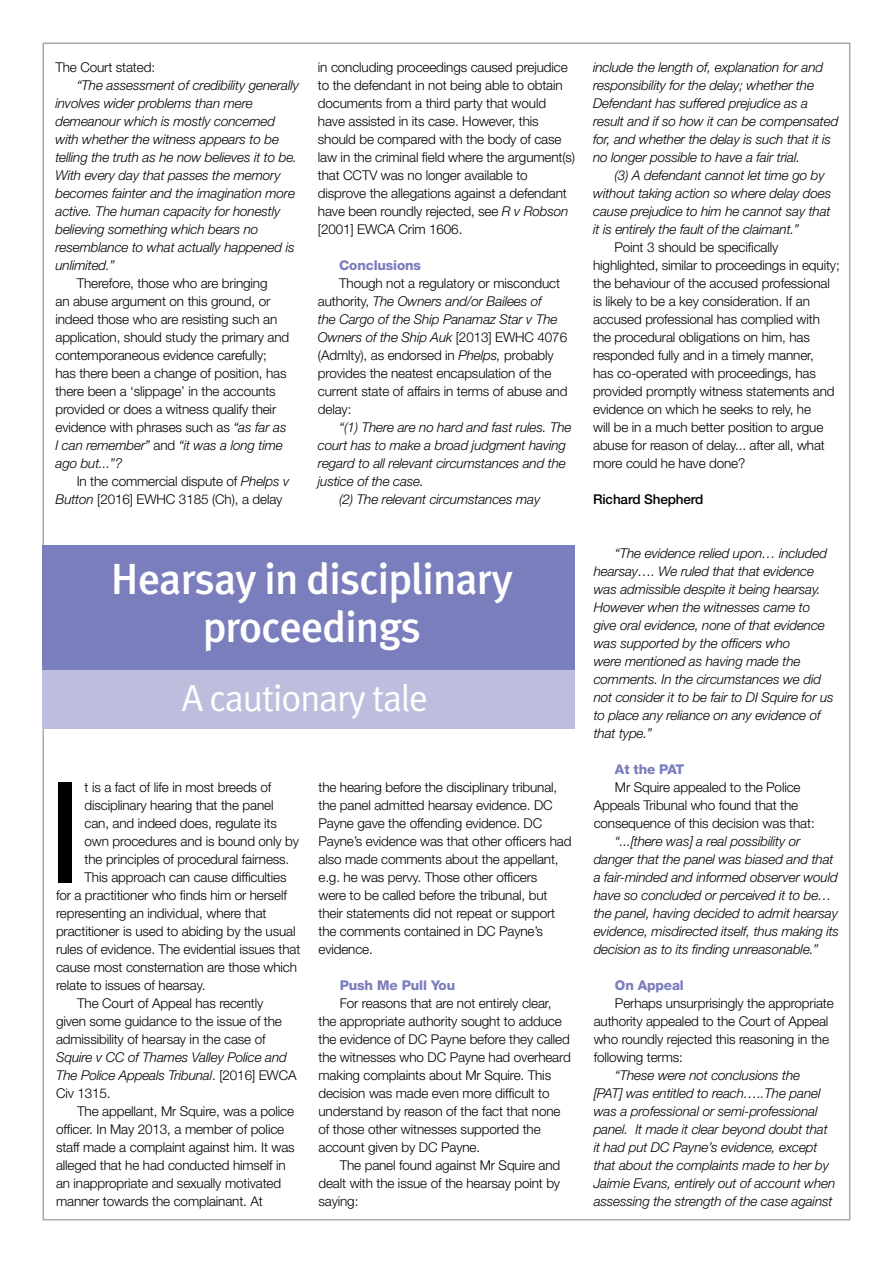
<style>
.page{position:relative;width:893px;height:1263px;background:#fff}
.page>*{position:absolute;margin:0;border:0;box-sizing:border-box;transform-origin:0 0}
.t1{font:141px "Helvetica Neue";color:#000}
.t2{font:500 43.5px/48px "Meta Plus";letter-spacing:-.02em;color:#fff;text-align:center}
.t3{font:37.5px "Meta Plus Normal";letter-spacing:-.03em;color:#fff}
.t4{font:300 13.5px/18px "Helvetica Neue";letter-spacing:-.01em;color:#000}
.t5{font:italic 300 13.5px/18px "Helvetica Neue";letter-spacing:-.01em;color:#000}
.t6{font:800 13.5px "Helvetica Neue";letter-spacing:-.01em;color:#7b7ebc}
.t7{font:500 13.5px "Helvetica Neue";letter-spacing:-.01em;color:#000}
.s1{font-style:italic}
.s2{font-style:normal}
</style>
<div class="page">
<div style="left:43px;top:545px;width:532px;height:125px;background:#7b7ebc"></div>
<div style="left:43px;top:670px;width:532px;height:58px;background:#bdbede"></div>
<p class="t4" style="left:55px;top:58px;width:101px">The Court stated:</p>
<p class="t5" style="left:55px;top:76px;width:245px;text-indent:21px">“The assessment of credibility generally involves wider problems than mere demeanour which is mostly concerned with whether the witness appears to be telling the truth as he now believes it to be.<br>With every day that passes the memory becomes fainter and the imagination more active. The human capacity for honestly believing something which bears no resemblance to what actually happened is unlimited.”</p>
<p class="t4" style="left:55px;top:274px;width:235px;text-indent:21px">Therefore, those who are bringing<br>an abuse argument on this ground, or indeed those who are resisting such an application, should study the primary and contemporaneous evidence carefully; has there been a change of position, has there been a ‘slippage’ in the accounts provided or does a witness qualify their evidence with phrases such as <span class="s1">“as far as I can remember”</span> and <span class="s1">“it was a long time ago but...”?</span></p>
<p class="t4" style="left:55px;top:472px;width:235px;text-indent:21px">In the commercial dispute of <span class="s1">Phelps v<br>Button</span> [2016] EWHC 3185 (Ch), a delay</p>
<p class="t4" style="left:318px;top:58px;width:259px">in concluding proceedings caused prejudice to the defendant in not being able to obtain documents from a third party that would have assisted in its case. However, this should be compared with the body of case law in the criminal field where the argument(s) that CCTV was no longer available to disprove the allegations against a defendant have been roundly rejected, see <span class="s1">R v Robson </span>[2001] EWCA Crim 1606.</p>
<p class="t6" style="left:339px;top:257px;width:83px">Conclusions</p>
<p class="t4" style="left:318px;top:274px;width:251px;text-indent:21px">Though not a regulatory or misconduct authority, <span class="s1">The Owners and/or Bailees of<br>the Cargo of the Ship Panamaz Star v The Owners of the Ship Auk</span> [2013] EWHC 4076 (Admlty), as endorsed in <span class="s1">Phelps,</span> probably provides the neatest encapsulation of the current state of affairs in terms of abuse and delay:</p>
<p class="t5" style="left:339px;top:418px;width:234px">“(1) There are no hard and fast rules. The</p>
<p class="t5" style="left:318px;top:436px;width:250px">court has to make a broad judgment having</p>
<p class="t5" style="left:318px;top:454px;width:250px">regard to all relevant circumstances and the</p>
<p class="t5" style="left:318px;top:472px;width:107px">justice of the case.</p>
<p class="t5" style="left:339px;top:490px;width:203px">(2) The relevant circumstances may</p>
<h2 class="t2" style="left:111px;top:554px;width:403px">Hearsay in disciplinary proceedings</h2>
<h3 class="t3" style="left:182px;top:677px;width:248px">A cautionary tale</h3>
<h1 class="t1" style="left:46px;top:748px;width:38px">I</h1>
<p class="t4" style="left:85px;top:778px;width:188px">t is a fact of life in most breeds of</p>
<p class="t4" style="left:85px;top:796px;width:190px">disciplinary hearing that the panel</p>
<p class="t4" style="left:85px;top:814px;width:194px">can, and indeed does, regulate its</p>
<p class="t4" style="left:85px;top:832px;width:216px">own procedures and is bound only by</p>
<p class="t4" style="left:85px;top:850px;width:206px">the principles of procedural fairness.</p>
<p class="t4" style="left:85px;top:868px;width:203px">This approach can cause difficulties</p>
<p class="t4" style="left:56px;top:886px;width:233px">for a practitioner who finds him or herself</p>
<p class="t4" style="left:56px;top:904px;width:212px">representing an individual, where that</p>
<p class="t4" style="left:56px;top:922px;width:241px">practitioner is used to abiding by the usual</p>
<p class="t4" style="left:56px;top:940px;width:246px">rules of evidence. The evidential issues that</p>
<p class="t4" style="left:56px;top:958px;width:243px">cause most consternation are those which</p>
<p class="t4" style="left:56px;top:976px;width:151px">relate to issues of hearsay.</p>
<p class="t4" style="left:77px;top:994px;width:188px">The Court of Appeal has recently</p>
<p class="t4" style="left:56px;top:1011px;width:227px">given some guidance to the issue of the</p>
<p class="t4" style="left:56px;top:1029px;width:211px">admissibility of hearsay in the case of</p>
<p class="t5" style="left:56px;top:1048px;width:242px">Squire v CC of Thames Valley Police and<br>The Police Appeals Tribunal<span class="s2">. [2016] EWCA<br>Civ 1315.</span></p>
<p class="t4" style="left:56px;top:1101px;width:240px;text-indent:21px">The appellant, Mr Squire, was a police officer. In May 2013, a member of police staff made a complaint against him. It was alleged that he had conducted himself in an inappropriate and sexually motivated manner towards the complainant. At</p>
<p class="t4" style="left:318px;top:778px;width:254px">the hearing before the disciplinary tribunal, the panel admitted hearsay evidence. DC Payne gave the offending evidence. DC Payne’s evidence was that other officers had also made comments about the appellant, e.g. he was pervy. Those other officers<br>were to be called before the tribunal, but their statements did not repeat or support the comments contained in DC Payne’s evidence.</p>
<p class="t6" style="left:340px;top:977px;width:117px">Push Me Pull You</p>
<p class="t4" style="left:318px;top:994px;width:254px;text-indent:21px">For reasons that are not entirely clear, the appropriate authority sought to adduce the evidence of DC Payne before they called the witnesses who DC Payne had overheard making complaints about Mr Squire. This decision was made even more difficult to understand by reason of the fact that none of those other witnesses supported the account given by DC Payne.</p>
<p class="t4" style="left:318px;top:1156px;width:243px;text-align:justify;text-indent:21px">The panel found against Mr Squire and dealt with the issue of the hearsay point by saying:</p>
<p class="t5" style="left:593px;top:58px;width:247px">include the length of, explanation for and responsibility for the delay; whether the Defendant has suffered prejudice as a result and if so how it can be compensated for, and whether the delay is such that it is no longer possible to have a fair trial.</p>
<p class="t5" style="left:593px;top:166px;width:240px;text-indent:21px">(3) A defendant cannot let time go by without taking action so where delay does cause prejudice to him he cannot say that it is entirely the fault of the claimant.”</p>
<p class="t4" style="left:593px;top:238px;width:248px;text-indent:21px">Point 3 should be specifically highlighted, similar to proceedings in equity; the behaviour of the accused professional is likely to be a key consideration. If an accused professional has complied with the procedural obligations on him, has responded fully and in a timely manner,<br>has co-operated with proceedings, has provided promptly witness statements and evidence on which he seeks to rely, he<br>will be in a much better position to argue abuse for reason of delay... after all, what more could he have done?</p>
<p class="t7" style="left:593px;top:491px;width:112px">Richard Shepherd</p>
<p class="t5" style="left:594px;top:544px;width:241px;text-indent:21px">“The evidence relied upon… included hearsay…. We ruled that that evidence was admissible despite it being hearsay.<br>However when the witnesses came to give oral evidence, none of that evidence was supported by the officers who<br>were mentioned as having made the comments. In the circumstances we did not consider it to be fair to DI Squire for us to place any reliance on any evidence of that type.”</p>
<p class="t6" style="left:615px;top:761px;width:71px">At the PAT</p>
<p class="t4" style="left:594px;top:778px;width:223px;text-indent:21px">Mr Squire appealed to the Police<br>Appeals Tribunal who found that the consequence of this decision was that:</p>
<p class="t5" style="left:594px;top:832px;width:247px;text-indent:21px">“...[there was] a real possibility or danger that the panel was biased and that a fair-minded and informed observer would have so concluded or perceived it to be… the panel, having decided to admit hearsay evidence, misdirected itself, thus making its decision as to its finding unreasonable.”</p>
<p class="t6" style="left:615px;top:977px;width:70px">On Appeal</p>
<p class="t4" style="left:594px;top:994px;width:242px;text-indent:21px">Perhaps unsurprisingly the appropriate authority appealed to the Court of Appeal who roundly rejected this reasoning in the following terms:</p>
<p class="t5" style="left:594px;top:1066px;width:243px;text-indent:21px">“These were not conclusions the<br>[PAT] was entitled to reach…..The panel was a professional or semi-professional panel. It made it clear beyond doubt that it had put DC Payne’s evidence, except that about the complaints made to her by Jaimie Evans, entirely out of account when assessing the strength of the case against</p>
</div>
